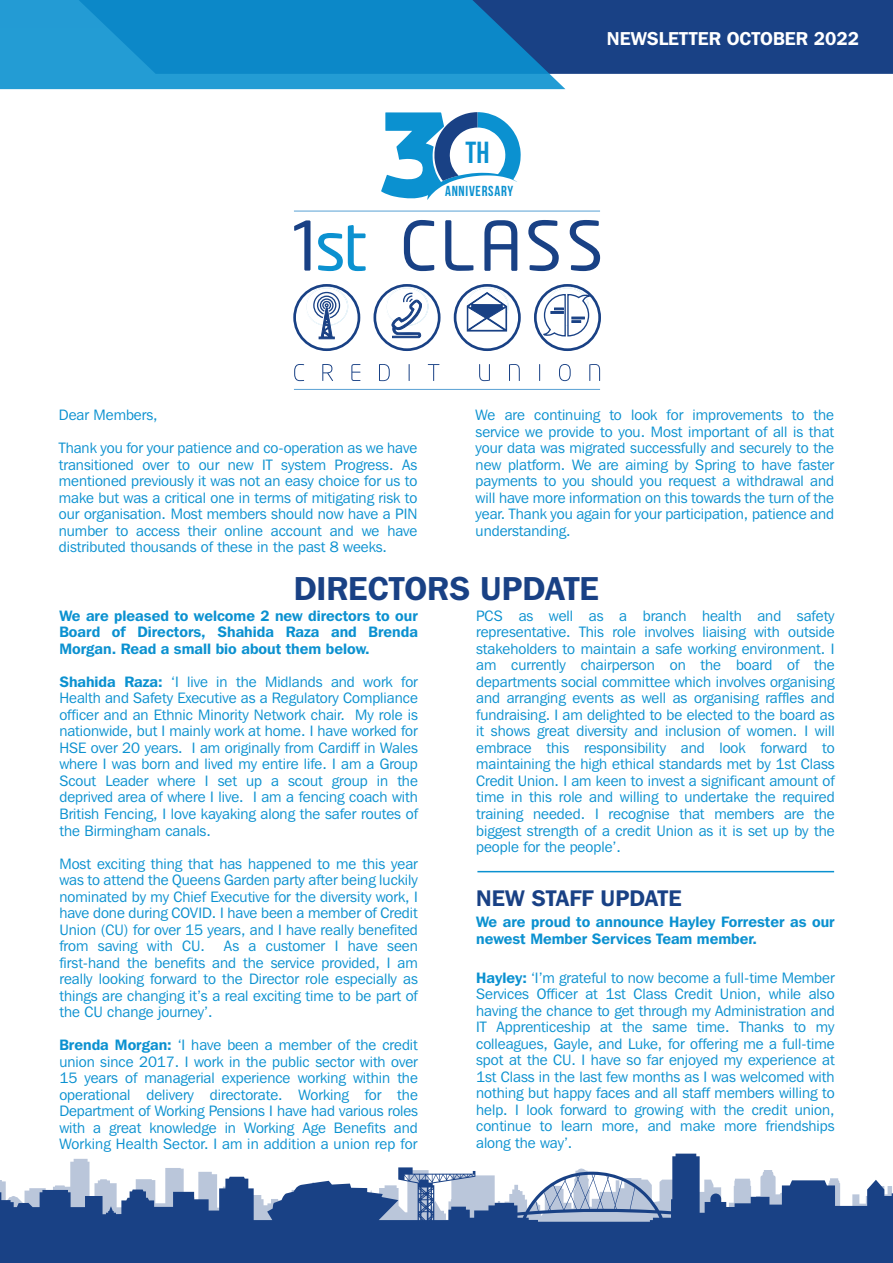
<style>
.page{position:relative;width:893px;height:1263px;background:#fff}
.page>*{position:absolute;margin:0;border:0;box-sizing:border-box;transform-origin:0 0}
.t1{font:600 33px "Franklin Gothic IT Cby BT";color:#194185}
.t2{font:700 30.45px "Bebas Neue";color:#0b91d0}
.t3{font:600 22.5px "Franklin Gothic IT Cby BT";color:#194185}
.t4{font:600 18.6px "Franklin Gothic IT Cby BT";color:#fff}
.t5{font:15px/16.5px "Franklin Gothic IT Cby BT";color:#0b91d0;text-align:justify}
.t6{font:600 15px/16.5px "Franklin Gothic IT Cby BT";color:#0b91d0;text-align:justify}
.t7{font:700 14.55px "Bebas Neue";letter-spacing:.05em;color:#0b91d0}
.s1{font-weight:600}
</style>
<div class="page">
<svg style="left:0;top:1153px;width:893px;height:71px"></svg>
<div style="left:0;top:1224px;width:893px;height:39px;background:#194185"></div>
<div style="left:565px;top:0;width:328px;height:74px;background:#194185"></div>
<svg style="left:0;top:0;width:565px;height:89px;background:#1589c6"></svg>
<svg style="left:455px;top:285px;width:64px;height:65px"></svg>
<div style="left:454px;top:284px;width:67px;height:67px;border:3px solid #194185;border-radius:50%"></div>
<svg style="left:466px;top:287px;width:43px;height:45px"></svg>
<svg style="left:375px;top:285px;width:64px;height:65px"></svg>
<div style="left:373px;top:284px;width:67px;height:67px;border:3px solid #194185;border-radius:50%"></div>
<svg style="left:386px;top:287px;width:42px;height:51px"></svg>
<svg style="left:295px;top:285px;width:64px;height:65px"></svg>
<div style="left:293px;top:284px;width:67px;height:67px;border:3px solid #194185;border-radius:50%"></div>
<svg style="left:305px;top:287px;width:43px;height:52px"></svg>
<svg style="left:535px;top:285px;width:65px;height:65px"></svg>
<div style="left:534px;top:284px;width:67px;height:67px;border:3px solid #194185;border-radius:50%"></div>
<svg style="left:540px;top:287px;width:53px;height:50px"></svg>
<svg style="left:294px;top:220px;width:16px;height:51px"></svg>
<svg style="left:318px;top:225px;width:48px;height:46px"></svg>
<svg style="left:404px;top:220px;width:30px;height:51px"></svg>
<svg style="left:445px;top:220px;width:28px;height:51px"></svg>
<svg style="left:484px;top:220px;width:33px;height:51px"></svg>
<svg style="left:528px;top:220px;width:31px;height:51px"></svg>
<svg style="left:570px;top:220px;width:30px;height:51px"></svg>
<svg style="left:294px;top:364px;width:10px;height:17px"></svg>
<svg style="left:322px;top:364px;width:11px;height:17px"></svg>
<svg style="left:351px;top:364px;width:9px;height:17px"></svg>
<svg style="left:379px;top:364px;width:11px;height:17px"></svg>
<svg style="left:409px;top:364px;width:1px;height:17px"></svg>
<svg style="left:428px;top:364px;width:11px;height:17px"></svg>
<svg style="left:479px;top:364px;width:11px;height:17px"></svg>
<svg style="left:509px;top:364px;width:11px;height:17px"></svg>
<svg style="left:539px;top:364px;width:1px;height:17px"></svg>
<svg style="left:559px;top:364px;width:12px;height:17px"></svg>
<svg style="left:589px;top:364px;width:11px;height:17px"></svg>
<hr style="left:294px;top:389px;width:306px;height:1px;background:#59a1d4">
<hr style="left:294px;top:211px;width:306px;height:1px;background:#59a1d4">
<svg style="left:381px;top:112px;width:140px;height:88px"></svg>
<hr style="left:477px;top:871px;width:357px;height:1px;background:#0b91d0">
<h2 class="t2" style="left:466px;top:136px;width:25px">TH</h2>
<p class="t7" style="left:445px;top:183px;width:70px">ANNIVERSARY</p>
<p class="t4" style="left:607px;top:27px;width:254px">NEWSLETTER OCTOBER 2022</p>
<p class="t5" style="left:476px;top:406px;width:360px">We are continuing to look for improvements to the service we provide to you. Most important of all is that your data was migrated successfully and securely to the new platform. We are aiming by Spring to have faster payments to you should you request a withdrawal and will have more information on this towards the turn of the year. Thank you again for your participation, patience and understanding.</p>
<h1 class="t1" style="left:294px;top:567px;width:307px">DIRECTORS UPDATE</h1>
<p class="t6" style="left:59px;top:607px;width:360px">We are pleased to welcome 2 new directors to our Board of Directors, Shahida Raza and Brenda Morgan. Read a small bio about them below.</p>
<p class="t5" style="left:59px;top:673px;width:360px"><span class="s1">Shahida Raza:</span> ‘I live in the Midlands and work for Health and Safety Executive as a Regulatory Compliance officer and an Ethnic Minority Network chair. My role is nationwide, but I mainly work at home. I have worked for HSE over 20 years. I am originally from Cardiff in Wales where I was born and lived my entire life. I am a Group Scout Leader where I set up a scout group in the deprived area of where I live. I am a fencing coach with British Fencing, I love kayaking along the safer routes of the Birmingham canals.</p>
<p class="t5" style="left:59px;top:855px;width:360px">Most exciting thing that has happened to me this year was to attend the Queens Garden party after being luckily nominated by my Chief Executive for the diversity work, I have done during COVID. I have been a member of Credit Union (CU) for over 15 years, and I have really benefited from saving with CU.</p>
<p class="t5" style="left:59px;top:406px;width:100px">Dear Members,</p>
<p class="t5" style="left:59px;top:439px;width:360px">Thank you for your patience and co-operation as we have transitioned over to our new IT system Progress. As mentioned previously it was not an easy choice for us to make but was a critical one in terms of mitigating risk to our organisation. Most members should now have a PIN number to access their online account and we have distributed thousands of these in the past 8 weeks.</p>
<p class="t5" style="left:476px;top:607px;width:360px">PCS as well as a branch health and safety representative. This role involves liaising with outside stakeholders to maintain a safe working environment. I am currently chairperson on the board of the departments social committee which involves organising and arranging events as well as organising raffles and fundraising. I am delighted to be elected to the board as it shows great diversity and inclusion of women. I will embrace this responsibility and look forward to maintaining the high ethical standards met by 1st Class Credit Union. I am keen to invest a significant amount of time in this role and willing to undertake the required training needed. I recognise that members are the biggest strength of a credit Union as it is set up by the people for the people’.</p>
<h3 class="t3" style="left:476px;top:884px;width:207px">NEW STAFF UPDATE</h3>
<p class="t6" style="left:476px;top:913px;width:360px">We are proud to announce Hayley Forrester as our newest Member Services Team member.</p>
<p class="t5" style="left:476px;top:969px;width:360px"><span class="s1">Hayley:</span> ‘I’m grateful to now become a full-time Member Services Officer at 1st Class Credit Union, while also having the chance to get through my Administration and IT Apprenticeship at the same time. Thanks to my colleagues, Gayle, and Luke, for offering me a full-time spot at the CU. I have so far enjoyed my experience at 1st Class in the last few months as I was welcomed with nothing but happy faces and all staff members willing to help. I look forward to growing with the credit union, continue to learn more, and make more friendships along the way’.</p>
<p class="t5" style="left:59px;top:937px;width:360px;text-indent:165px">As a customer I have seen first-hand the benefits and the service provided, I am really looking forward to the Director role especially as things are changing it’s a real exciting time to be part of the CU change journey’.</p>
<p class="t5" style="left:59px;top:1036px;width:360px"><span class="s1">Brenda Morgan:</span> ‘I have been a member of the credit union since 2017. I work in the public sector with over 15 years of managerial experience working within the operational delivery directorate. Working for the Department of Working Pensions I have had various roles with a great knowledge in Working Age Benefits and Working Health Sector. I am in addition a union rep for</p>
</div>
